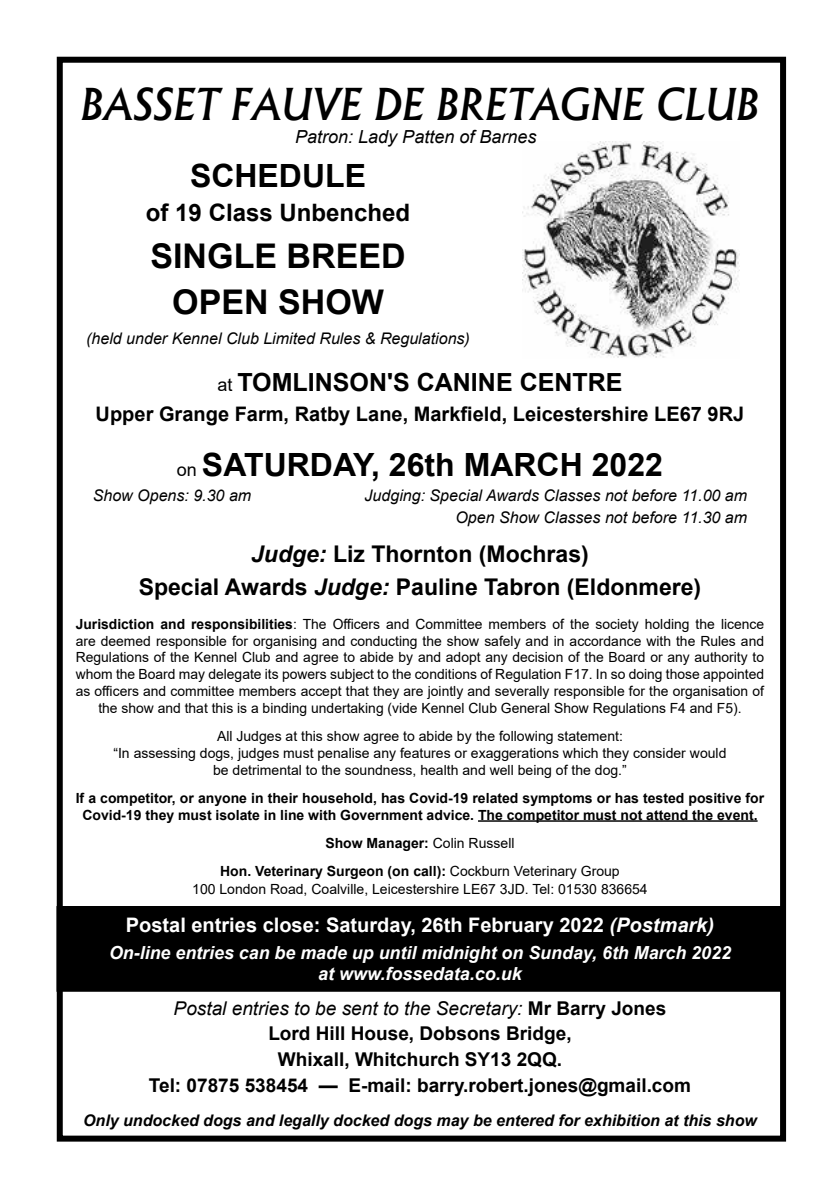
<style>
.page{position:relative;width:840px;height:1191px;background:#fff}
.page>*{position:absolute;margin:0;border:0;box-sizing:border-box;transform-origin:0 0}
.t1{font:italic 500 42px "Albertus";color:#000}
.t2{font:700 34px/46.4px "Arial";color:#000;text-align:center}
.t3{font:700 32px "Arial";color:#000}
.t4{font:700 25px "Arial";color:#000}
.t5{font:700 24px "Arial";color:#000}
.t6{font:700 23px/33.2px "Arial";color:#000;text-align:center}
.t7{font:700 20px "Arial";color:#000}
.t8{font:700 20px "Arial";color:#fff}
.t9{font:700 19px/25.6px "Arial";color:#000;text-align:center}
.t10{font:italic 700 18px/21.6px "Arial";color:#fff;text-align:center}
.t11{font:italic 18px "Arial";color:#000}
.t12{font:italic 16px/21.6px "Arial";color:#000;text-align:right}
.t13{font:italic 700 16px "Arial";color:#000}
.t14{font:14px/16.8px "Arial";color:#000;text-align:center}
.t15{font:700 14px/16.8px "Arial";color:#000;text-align:center}
.s1{font-weight:400;font-size:18px}
.s2{font-style:italic}
.s3{font-weight:700}
.s4{font-weight:400}
.s5{font-weight:400;font-style:italic}
</style>
<div class="page">
<div style="left:57px;top:906px;width:725px;height:85px;background:#000"></div>
<div style="left:57px;top:57px;width:728px;height:1084px;border:6px solid #000"></div>
<hr style="left:478px;top:820px;width:279px;height:1px;background:#000">
<img style="left:522px;top:141px;width:216px;height:217px">
<h1 class="t1" style="left:80px;top:78px;width:680px">BASSET FAUVE DE BRETAGNE CLUB</h1>
<p class="t11" style="left:295px;top:125px;width:243px">Patron: Lady Patten of Barnes</p>
<h3 class="t3" style="left:190px;top:153px;width:178px">SCHEDULE</h3>
<h3 class="t5" style="left:146px;top:196px;width:266px">of 19 Class Unbenched</h3>
<h2 class="t2" style="left:150px;top:233px;width:257px">SINGLE BREED<br>OPEN SHOW</h2>
<p class="t12" style="left:86px;top:328px;width:385px">(held under Kennel Club Limited Rules &amp; Regulations)</p>
<h3 class="t4" style="left:217px;top:365px;width:406px"><span class="s1">at</span> TOMLINSON'S CANINE CENTRE</h3>
<h3 class="t7" style="left:96px;top:400px;width:649px">Upper Grange Farm, Ratby Lane, Markfield, Leicestershire LE67 9RJ</h3>
<h3 class="t3" style="left:177px;top:442px;width:487px"><span class="s1">on</span> SATURDAY, 26th MARCH 2022</h3>
<p class="t12" style="left:93px;top:485px;width:160px">Show Opens: 9.30 am</p>
<p class="t12" style="left:364px;top:485px;width:384px">Judging: Special Awards Classes not before 11.00 am<br>Open Show Classes not before 11.30 am</p>
<h3 class="t6" style="left:139px;top:537px;width:563px"><span class="s2">Judge:</span> Liz Thornton (Mochras)<br>Special Awards <span class="s2">Judge:</span> Pauline Tabron (Eldonmere)</h3>
<p class="t14" style="left:76px;top:615px;width:689px"><span class="s3">Jurisdiction and responsibilities</span>: The Officers and Committee members of the society holding the licence are deemed responsible for organising and conducting the show safely and in accordance with the Rules and Regulations of the Kennel Club and agree to abide by and adopt any decision of the Board or any authority to whom the Board may delegate its powers subject to the conditions of Regulation F17. In so doing those appointed as officers and committee members accept that they are jointly and severally responsible for the organisation of the show and that this is a binding undertaking (vide Kennel Club General Show Regulations F4 and F5).</p>
<p class="t14" style="left:113px;top:727px;width:614px">All Judges at this show agree to abide by the following statement:<br>“In assessing dogs, judges must penalise any features or exaggerations which they consider would be detrimental to the soundness, health and well being of the dog.”</p>
<p class="t15" style="left:76px;top:789px;width:689px">If a competitor, or anyone in their household, has Covid-19 related symptoms or has tested positive for<br>Covid-19 they must isolate in line with Government advice. The competitor must not attend the event.</p>
<p class="t15" style="left:220px;top:829px;width:401px;line-height:28.2px">Show Manager: <span class="s4">Colin Russell<br></span>Hon. Veterinary Surgeon (on call): <span class="s4">Cockburn Veterinary Group</span></p>
<p class="t14" style="left:192px;top:880px;width:457px">100 London Road, Coalville, Leicestershire LE67 3JD. Tel: 01530 836654</p>
<h3 class="t8" style="left:126px;top:910px;width:589px">Postal entries close: Saturday, 26th February 2022 <span class="s2">(Postmark)</span></h3>
<p class="t10" style="left:109px;top:942px;width:623px">On-line entries can be made up until midnight on Sunday, 6th March 2022 at www.fossedata.co.uk</p>
<h3 class="t9" style="left:149px;top:995px;width:543px"><span class="s5">Postal entries to be sent to the Secretary:</span> Mr Barry Jones<br>Lord Hill House, Dobsons Bridge,<br>Whixall, Whitchurch SY13 2QQ.<br>Tel: 07875 538454 — E-mail: barry.robert.jones@gmail.com</h3>
<p class="t13" style="left:83px;top:1109px;width:675px">Only undocked dogs and legally docked dogs may be entered for exhibition at this show</p>
</div>
